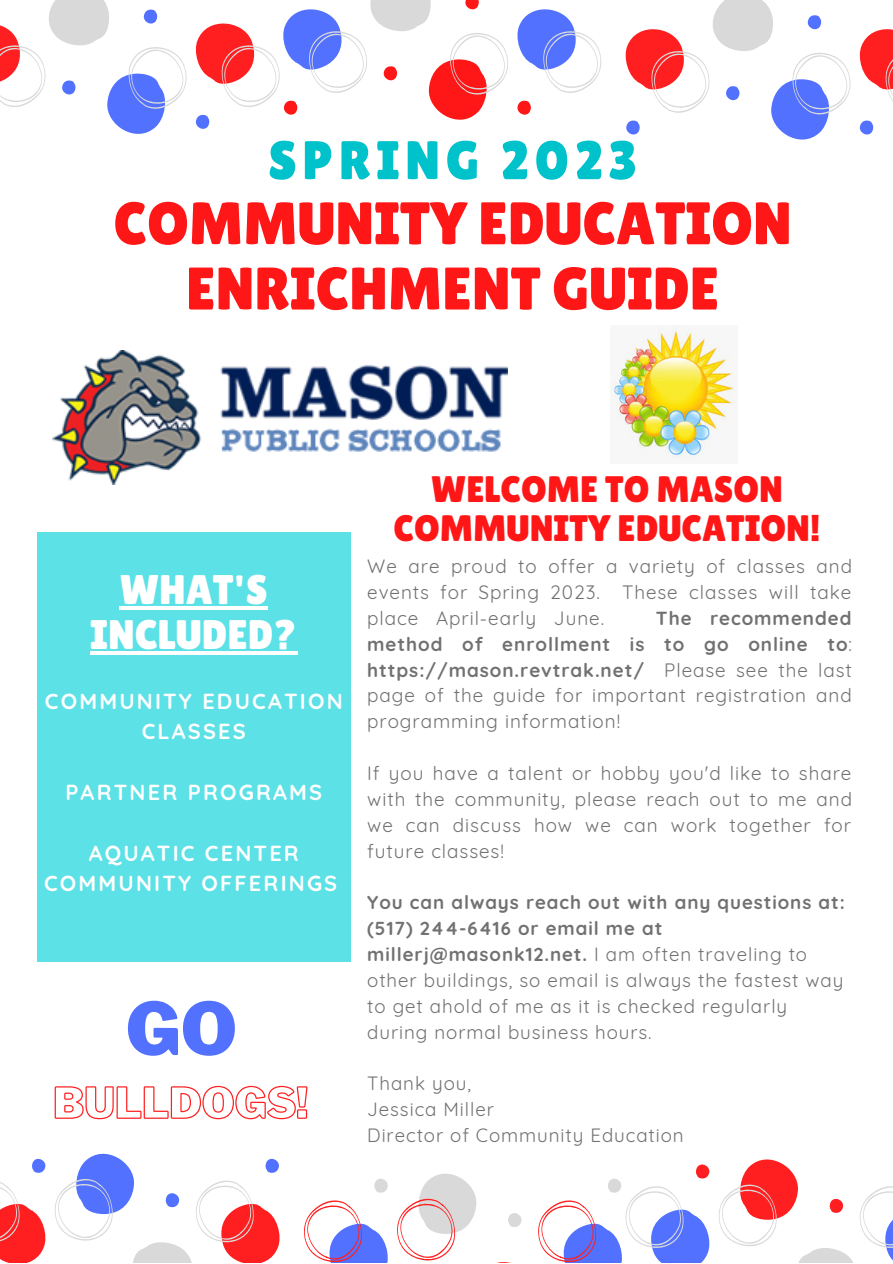
<style>
.page{position:relative;width:893px;height:1264px;background:#fff}
.page>*{position:absolute;margin:0;border:0;box-sizing:border-box;transform-origin:0 0}
.t1{font:900 72.15px "Libre Franklin";color:#5271ff}
.t2{font:60px/65.2px "Lilita One";color:#ff1616;text-align:center}
.t3{font:54.3px "Lilita One";letter-spacing:.1em;color:#00c2cb}
.t4{font:41.25px/45px "Lilita One";color:#fff;text-align:center}
.t5{font:36.75px/39.3px "Lilita One";color:#ff1616;text-align:center}
.t6{font:700 21.75px/30.3px "Quicksand";letter-spacing:.1em;color:#fff;text-align:center}
.t7{font:18.9px/25.8px "Quicksand";letter-spacing:.05em;color:#717171;text-align:justify}
.t8{font:18.75px/25.8px "Quicksand";letter-spacing:.05em;color:#717171}
.s1{font-weight:700}
</style>
<div class="page">
<div style="left:37px;top:532px;width:314px;height:430px;background:#5ce1e6"></div>
<svg style="left:0;top:0;width:187px;height:134px"></svg>
<svg style="left:517px;top:100px;width:14px;height:15px"></svg>
<svg style="left:195px;top:0;width:313px;height:129px"></svg>
<svg style="left:517px;top:9px;width:84px;height:84px"></svg>
<svg style="left:625px;top:0;width:267px;height:140px"></svg>
<svg style="left:718px;top:1159px;width:174px;height:103px"></svg>
<svg style="left:304px;top:1164px;width:406px;height:98px"></svg>
<svg style="left:32px;top:1158px;width:14px;height:15px"></svg>
<svg style="left:54px;top:1153px;width:226px;height:109px"></svg>
<svg style="left:0;top:1182px;width:46px;height:80px"></svg>
<img style="left:52px;top:350px;width:455px;height:134px">
<img style="left:610px;top:325px;width:127px;height:136px">
<hr style="left:120px;top:606px;width:148px;height:4px;background:#fff">
<hr style="left:90px;top:651px;width:207px;height:4px;background:#fff">
<svg style="left:54px;top:1085px;width:254px;height:34px"></svg>
<h3 class="t3" style="left:268px;top:129px;width:370px">SPRING 2023</h3>
<h2 class="t2" style="left:113px;top:190px;width:679px">COMMUNITY EDUCATION<br>ENRICHMENT GUIDE</h2>
<h3 class="t4" style="left:90px;top:567px;width:208px">WHAT'S<br>INCLUDED?</h3>
<p class="t6" style="left:45px;top:685px;width:299px">COMMUNITY EDUCATION<br>CLASSES</p>
<p class="t6" style="left:65px;top:776px;width:258px">PARTNER PROGRAMS</p>
<p class="t6" style="left:44px;top:837px;width:295px">AQUATIC CENTER<br>COMMUNITY OFFERINGS</p>
<h1 class="t1" style="left:126px;top:985px;width:113px">GO</h1>
<h3 class="t5" style="left:393px;top:469px;width:428px">WELCOME TO MASON<br>COMMUNITY EDUCATION!</h3>
<p class="t7" style="left:367px;top:553px;width:486px">We are proud to offer a variety of classes and events for Spring 2023. These classes will take place April-early June.</p>
<p class="t7" style="left:367px;top:605px;width:486px;text-indent:288px"><span class="s1">The recommended method of enrollment is to go online to</span>: <span class="s1">https://mason.revtrak.net/</span> Please see the last page of the guide for important registration and programming information!</p>
<p class="t7" style="left:367px;top:760px;width:486px">If you have a talent or hobby you'd like to share with the community, please reach out to me and we can discuss how we can work together for future classes!</p>
<p class="t8" style="left:367px;top:889px;width:479px"><span class="s1">You can always reach out with any questions at: (517) 244-6416 or email me at millerj@masonk12.net.</span> I am often traveling to other buildings, so email is always the fastest way to get ahold of me as it is checked regularly during normal business hours.</p>
<p class="t8" style="left:367px;top:1070px;width:318px">Thank you,<br>Jessica Miller<br>Director of Community Education</p>
</div>
